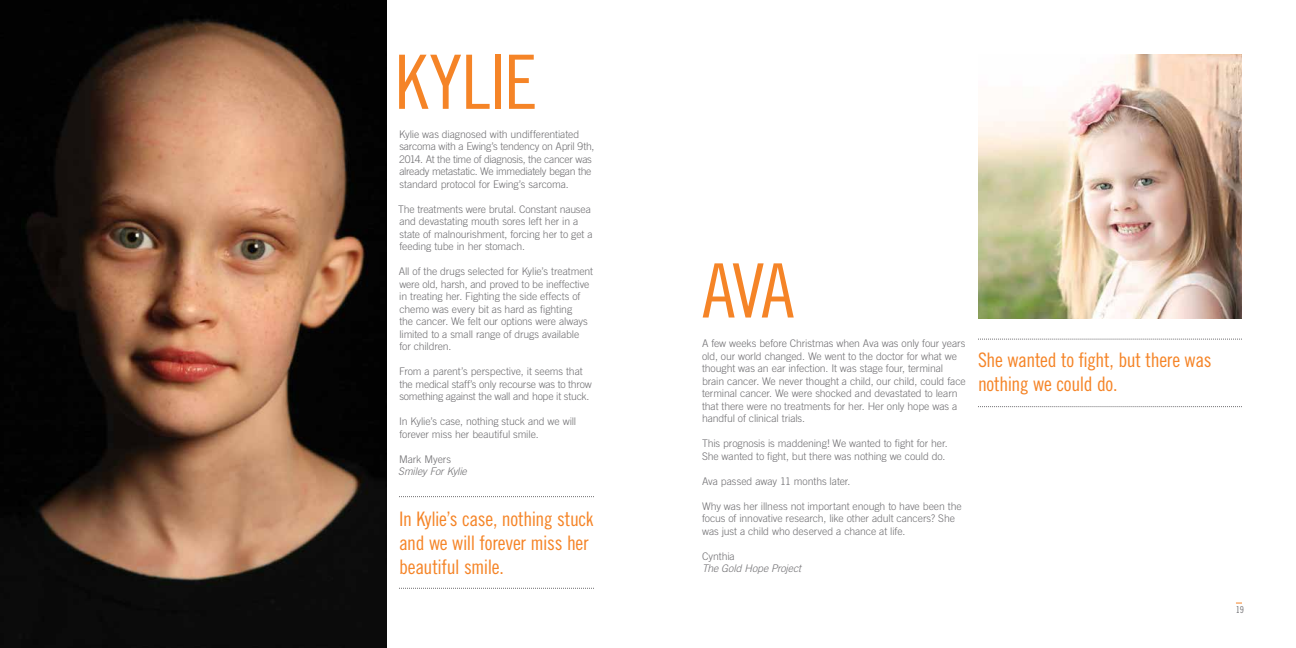
<style>
.page{position:relative;width:1296px;height:648px;background:#fff}
.page>*{position:absolute;margin:0;border:0;box-sizing:border-box;transform-origin:0 0}
.t1{font:75px "Trade Gothic Cond Eighteen";letter-spacing:-.02em;color:#f58427}
.t2{font:20px/24px "Trade Gothic Cond Eighteen";letter-spacing:-.015em;color:#f58427}
.t3{font:300 10.5px/12.5px "Trade Gothic";letter-spacing:-.01em;color:#717073}
.t4{font:italic 300 10.5px "Trade Gothic";letter-spacing:-.01em;color:#717073}
.t5{font:9.5px "Trade Gothic Cond Eighteen";color:#717073}
</style>
<div class="page">
<img style="left:0;top:0;width:387px;height:648px">
<svg style="left:399px;top:496px;width:195px;height:1px"></svg>
<svg style="left:399px;top:588px;width:195px;height:1px"></svg>
<img style="left:978px;top:54px;width:264px;height:264px">
<svg style="left:978px;top:339px;width:264px;height:1px"></svg>
<svg style="left:978px;top:406px;width:264px;height:1px"></svg>
<h1 class="t1" style="left:395px;top:38px;width:144px">KYLIE</h1>
<p class="t3" style="left:399px;top:128px;width:197px">Kylie was diagnosed with undifferentiated sarcoma with a Ewing’s tendency on April 9th, 2014. At the time of diagnosis, the cancer was already metastatic. We immediately began the standard protocol for Ewing’s sarcoma.</p>
<p class="t3" style="left:398px;top:203px;width:196px">The treatments were brutal. Constant nausea and devastating mouth sores left her in a state of malnourishment, forcing her to get a feeding tube in her stomach.</p>
<p class="t3" style="left:399px;top:265px;width:196px">All of the drugs selected for Kylie’s treatment were old, harsh, and proved to be ineffective in treating her. Fighting the side effects of chemo was every bit as hard as fighting<br>the cancer. We felt our options were always limited to a small range of drugs available<br>for children.</p>
<p class="t3" style="left:399px;top:365px;width:194px">From a parent’s perspective, it seems that the medical staff’s only recourse was to throw something against the wall and hope it stuck.</p>
<p class="t3" style="left:399px;top:415px;width:179px">In Kylie’s case, nothing stuck and we will forever miss her beautiful smile.</p>
<p class="t3" style="left:399px;top:453px;width:53px">Mark Myers</p>
<p class="t4" style="left:398px;top:465px;width:70px">Smiley For Kylie</p>
<h2 class="t2" style="left:399px;top:506px;width:196px">In Kylie’s case, nothing stuck and we will forever miss her beautiful smile.</h2>
<h1 class="t1" style="left:702px;top:246px;width:94px">AVA</h1>
<p class="t3" style="left:702px;top:337px;width:265px">A few weeks before Christmas when Ava was only four years old, our world changed. We went to the doctor for what we thought was an ear infection. It was stage four, terminal brain cancer. We never thought a child, our child, could face terminal cancer. We were shocked and devastated to learn that there were no treatments for her. Her only hope was a handful of clinical trials.</p>
<p class="t3" style="left:702px;top:437px;width:247px">This prognosis is maddening! We wanted to fight for her.<br>She wanted to fight, but there was nothing we could do.</p>
<p class="t3" style="left:702px;top:475px;width:150px">Ava passed away 11 months later.</p>
<p class="t3" style="left:702px;top:500px;width:261px">Why was her illness not important enough to have been the focus of innovative research, like other adult cancers? She was just a child who deserved a chance at life.</p>
<p class="t3" style="left:702px;top:550px;width:34px">Cynthia</p>
<p class="t4" style="left:702px;top:562px;width:101px">The Gold Hope Project</p>
<h2 class="t2" style="left:978px;top:348px;width:235px">She wanted to fight, but there was nothing we could do.</h2>
<p class="t5" style="left:1236px;top:604px;width:10px">19</p>
</div>
